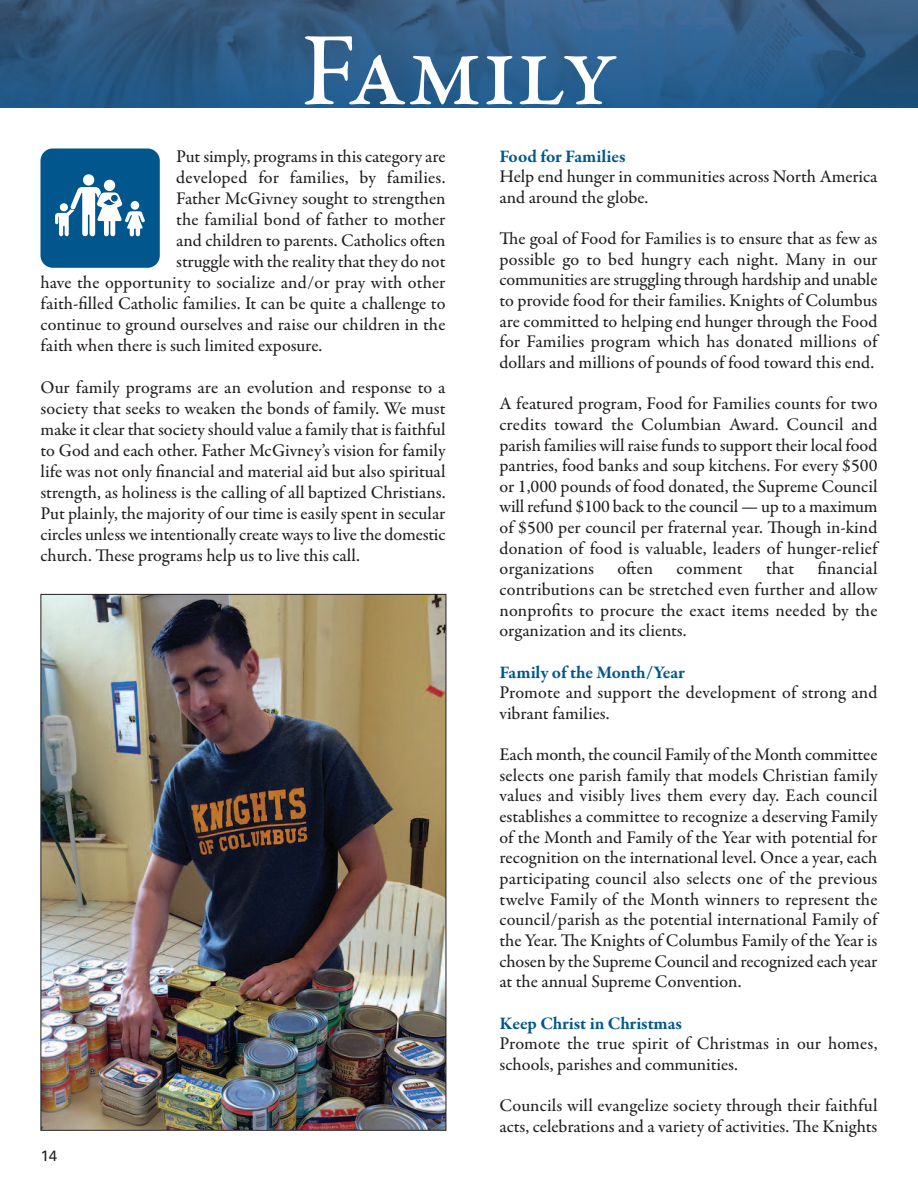
<style>
.page{position:relative;width:918px;height:1188px;background:#fff}
.page>*{position:absolute;margin:0;border:0;box-sizing:border-box;transform-origin:0 0}
.t1{font:500 105px "Garamond Premr Pro";color:#fff}
.t2{font:500 18px/20.7px "Garamond Premr Pro";color:#231f20;text-align:justify}
.t3{font:700 18px "Garamond Premr Pro";letter-spacing:-.005em;color:#01568d}
.t4{font:15px "Univers";color:#231f20}
</style>
<div class="page">
<img style="left:0;top:0;width:918px;height:108px">
<div style="left:40px;top:148px;width:120px;height:120px;background:#01568d;border-radius:12px"></div>
<div style="left:104px;top:180px;width:11px;height:11px;background:#fff;border-radius:50%"></div>
<div style="left:83px;top:174px;width:11px;height:12px;background:#fff;border-radius:50%"></div>
<svg style="left:55px;top:187px;width:90px;height:49px"></svg>
<img style="left:42px;top:596px;width:402px;height:533px">
<h1 class="t1" style="left:301px;top:30px;width:318px">Family</h1>
<p class="t2" style="left:176px;top:147px;width:271px">Put simply, programs in this category are</p>
<p class="t2" style="left:176px;top:168px;width:271px">developed for families, by families.</p>
<p class="t2" style="left:176px;top:189px;width:271px">Father mcgivney sought to strengthen</p>
<p class="t2" style="left:176px;top:210px;width:271px">the familial bond of father to mother</p>
<p class="t2" style="left:176px;top:231px;width:271px">and children to parents. Catholics often</p>
<p class="t2" style="left:176px;top:252px;width:271px">struggle with the reality that they do not</p>
<p class="t2" style="left:41px;top:273px;width:406px">have the opportunity to socialize and/or pray with other</p>
<p class="t2" style="left:41px;top:294px;width:407px">faith-filled Catholic families. it can be quite a challenge to</p>
<p class="t2" style="left:41px;top:315px;width:406px">continue to ground ourselves and raise our children in the</p>
<p class="t2" style="left:41px;top:336px;width:283px">faith when there is such limited exposure.</p>
<p class="t2" style="left:41px;top:378px;width:407px">our family programs are an evolution and response to a society that seeks to weaken the bonds of family. we must make it clear that society should value a family that is faithful to god and each other. Father mcgivney’s vision for family life was not only financial and material aid but also spiritual strength, as holiness is the calling of all baptized Christians.<br>Put plainly, the majority of our time is easily spent in secular circles unless we intentionally create ways to live the domestic church. These programs help us to live this call.</p>
<p class="t4" style="left:40px;top:1150px;width:18px">14</p>
<p class="t3" style="left:500px;top:149px;width:128px">Food for Families</p>
<p class="t2" style="left:500px;top:168px;width:380px">Help end hunger in communities across north america and around the globe.</p>
<p class="t2" style="left:499px;top:230px;width:380px">The goal of Food for Families is to ensure that as few as possible go to bed hungry each night. many in our communities are struggling through hardship and unable to provide food for their families. Knights of Columbus are committed to helping end hunger through the Food for Families program which has donated millions of dollars and millions of pounds of food toward this end.</p>
<p class="t2" style="left:499px;top:395px;width:380px">a featured program, Food for Families counts for two credits toward the Columbian award. Council and parish families will raise funds to support their local food pantries, food banks and soup kitchens. For every $500 or 1,000 pounds of food donated, the supreme Council will refund $100 back to the council — up to a maximum of $500 per council per fraternal year. Though in-kind donation of food is valuable, leaders of hunger-relief organizations</p>
<p class="t2" style="left:500px;top:560px;width:380px;text-indent:318px">financial contributions can be stretched even further and allow nonprofits to procure the exact items needed by the organization and its clients.</p>
<p class="t3" style="left:500px;top:665px;width:187px">Family of the Month/Year</p>
<p class="t2" style="left:500px;top:684px;width:379px">Promote and support the development of strong and vibrant families.</p>
<p class="t2" style="left:499px;top:746px;width:380px">each month, the council Family of the month committee selects one parish family that models Christian family values and visibly lives them every day. each council establishes a committee to recognize a deserving Family of the month and Family of the year with potential for recognition on the international level. once a year, each participating council also selects one of the previous twelve Family of the month winners to represent the council/parish as the potential international Family of the year. The Knights of Columbus Family of the year is chosen by the supreme Council and recognized each year at the annual supreme Convention.</p>
<p class="t3" style="left:500px;top:1016px;width:184px">keep christ in christmas</p>
<p class="t2" style="left:500px;top:1035px;width:379px">Promote the true spirit of Christmas in our homes, schools, parishes and communities.</p>
<p class="t2" style="left:500px;top:1097px;width:380px">Councils will evangelize society through their faithful acts, celebrations and a variety of activities. The Knights</p>
<p class="t2" style="left:617px;top:560px;width:37px">often</p>
<p class="t2" style="left:677px;top:560px;width:68px">comment</p>
<p class="t2" style="left:766px;top:560px;width:30px">that</p>
</div>
